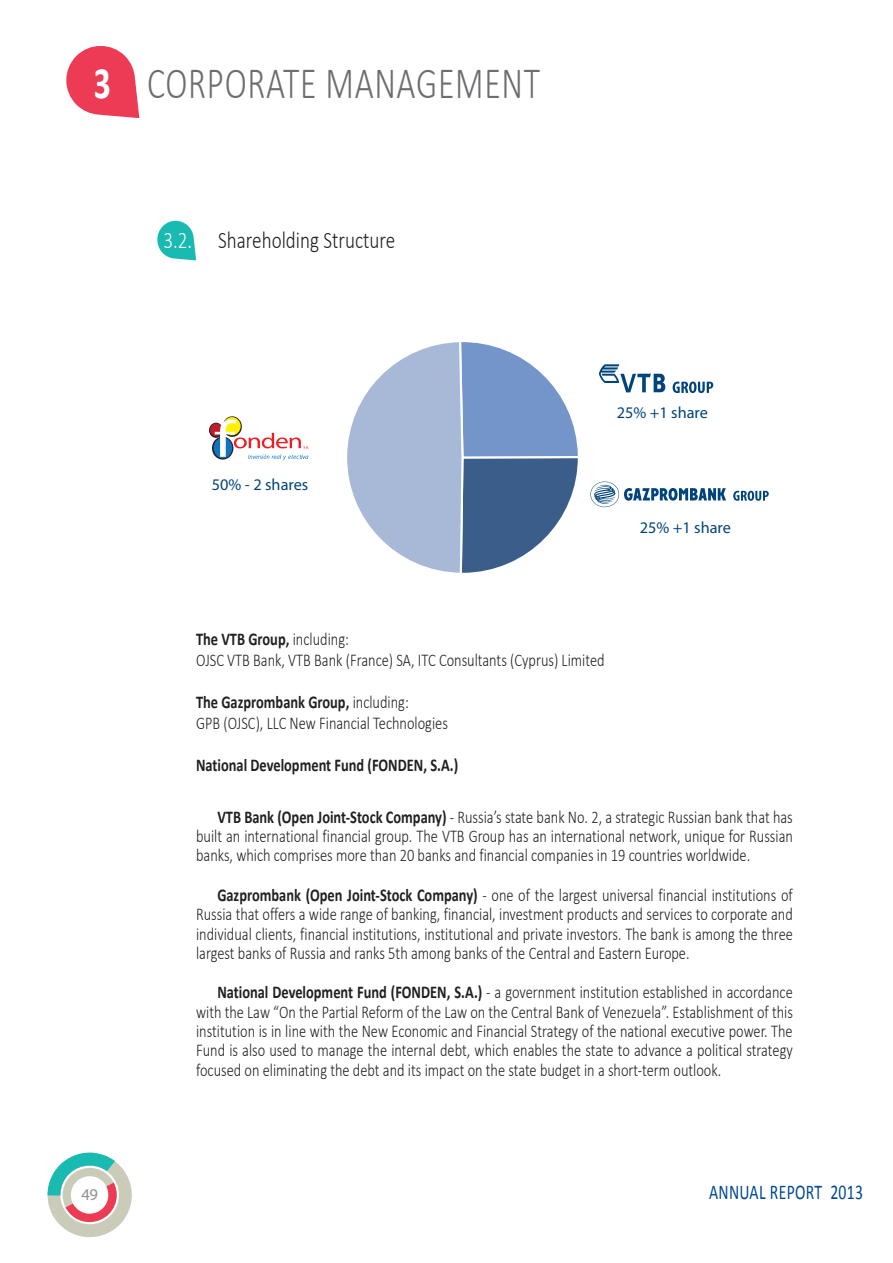
<style>
.page{position:relative;width:893px;height:1263px;background:#fff}
.page>*{position:absolute;margin:0;border:0;box-sizing:border-box;transform-origin:0 0}
.t1{font:300 45px "Calibri";letter-spacing:.02em;color:#6c6d70;scale:.75 1}
.t2{font:700 45px "Calibri";color:#fff;scale:.75 1}
.t3{font:300 24px "Calibri";color:#231f20;scale:.8 1}
.t4{font:21px "Calibri";letter-spacing:.02em;color:#014990;scale:.75 1}
.t5{font:300 18px/19.5px "Calibri";color:#231f20;text-align:justify;scale:.8 1}
.t6{font:700 18px "Calibri";color:#231f20;scale:.8 1}
.t7{font:16.5px "Myriad Pro";color:#8e9093}
.t8{font:16.2px "Myriad Pro";color:#00447b}
.s1{color:#fff}
.s2{font-weight:700}
</style>
<div class="page">
<svg style="left:48px;top:1152px;width:84px;height:85px"></svg>
<svg style="left:157px;top:220px;width:39px;height:40px"></svg>
<svg style="left:66px;top:46px;width:73px;height:72px"></svg>
<svg style="left:347px;top:342px;width:231px;height:231px"></svg>
<svg style="left:223px;top:417px;width:18px;height:18px"></svg>
<svg style="left:212px;top:437px;width:21px;height:23px"></svg>
<div style="left:214px;top:437px;width:18px;height:21px;background:#1074bc;border-radius:50%"></div>
<svg style="left:209px;top:423px;width:14px;height:15px"></svg>
<svg style="left:210px;top:423px;width:12px;height:13px"></svg>
<svg style="left:215px;top:419px;width:94px;height:41px"></svg>
<svg style="left:673px;top:382px;width:40px;height:11px"></svg>
<svg style="left:733px;top:491px;width:36px;height:10px"></svg>
<svg style="left:599px;top:364px;width:66px;height:28px"></svg>
<svg style="left:590px;top:481px;width:136px;height:26px"></svg>
<h1 class="t2" style="left:94px;top:54px;width:24px">3</h1>
<h1 class="t1" style="left:147px;top:55px;width:525px">CORPORATE MANAGEMENT</h1>
<h2 class="t3" style="left:163px;top:225px;width:292px"><span class="s1">3.2.</span> Shareholding Structure</h2>
<p class="t8" style="left:212px;top:474px;width:98px">50% - 2 shares</p>
<p class="t8" style="left:617px;top:402px;width:93px">25% +1 share</p>
<p class="t8" style="left:640px;top:518px;width:93px">25% +1 share</p>
<p class="t5" style="left:196px;top:628px;width:512px;line-height:21px"><span class="s2">The VTB Group,</span> including:<br>OJSC VTB Bank, VTB Bank (France) SA, ITC Consultants (Cyprus) Limited</p>
<p class="t5" style="left:196px;top:691px;width:316px;line-height:21px"><span class="s2">The Gazprombank Group,</span> including:<br>GPB (OJSC), LLC New Financial Technologies</p>
<p class="t6" style="left:196px;top:753px;width:329px">National Development Fund (FONDEN, S.A.)</p>
<p class="t5" style="left:196px;top:807px;width:748px;text-indent:21px"><span class="s2">VTB Bank (Open Joint-Stock Company)</span> - Russia’s state bank No. 2, a strategic Russian bank that has built an international financial group. The VTB Group has an international network, unique for Russian banks, which comprises more than 20 banks and financial companies in 19 countries worldwide.</p>
<p class="t5" style="left:196px;top:884px;width:747px;text-indent:21px"><span class="s2">Gazprombank (Open Joint-Stock Company)</span> - one of the largest universal financial institutions of Russia that offers a wide range of banking, financial, investment products and services to corporate and individual clients, financial institutions, institutional and private investors. The bank is among the three largest banks of Russia and ranks 5th among banks of the Central and Eastern Europe.</p>
<p class="t5" style="left:196px;top:982px;width:748px;text-indent:21px"><span class="s2">National Development Fund (FONDEN, S.A.)</span> - a government institution established in accordance with the Law “On the Partial Reform of the Law on the Central Bank of Venezuela”. Establishment of this institution is in line with the New Economic and Financial Strategy of the national executive power. The Fund is also used to manage the internal debt, which enables the state to advance a political strategy focused on eliminating the debt and its impact on the state budget in a short-term outlook.</p>
<p class="t7" style="left:82px;top:1184px;width:18px">49</p>
<p class="t4" style="left:709px;top:1178px;width:207px">ANNUAL REPORT 2013</p>
</div>
